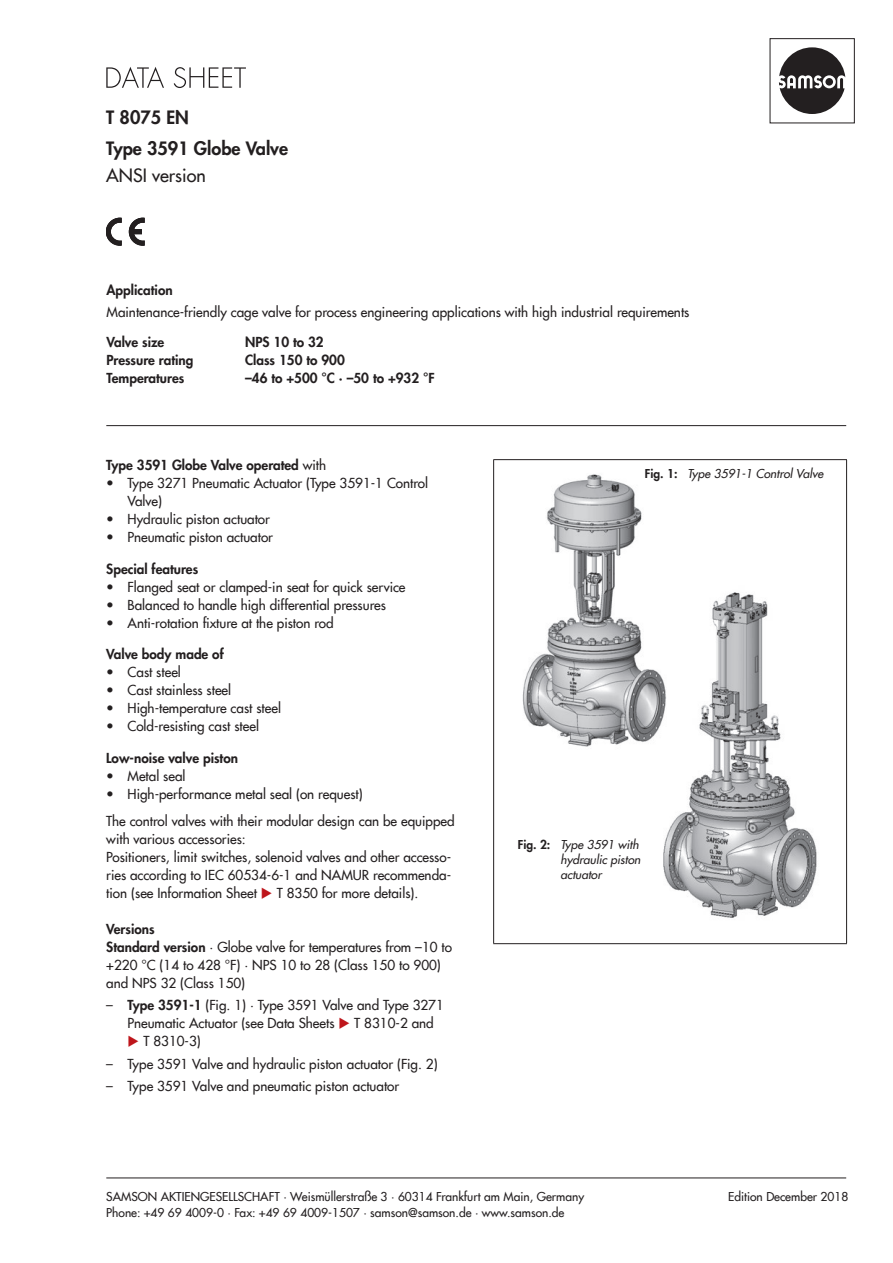
<style>
.page{position:relative;width:893px;height:1263px;background:#fff}
.page>*{position:absolute;margin:0;border:0;box-sizing:border-box;transform-origin:0 0}
.t1{font:800 18px "Futura Com";color:#231f20}
.t2{font:500 18px "Futura Com";color:#231f20}
.t3{font:500 13.5px/18px "Futura Com";color:#231f20}
.t4{font:800 13.5px "Futura Com";color:#231f20}
.t5{font:500 12px/16.5px "Futura Com";color:#231f20}
.t6{font:italic 500 12px/15px "Futura Com";color:#231f20}
.s1{font-weight:500}
.s2{font-family:"Futura";font-weight:400}
.s3{color:#be151b}
.s4{font-weight:800}
.s5{font-weight:800;font-style:normal}
</style>
<div class="page">
<svg style="left:106px;top:67px;width:140px;height:21px"></svg>
<div style="left:770px;top:38px;width:85px;height:85px;border:1px solid #231f20"></div>
<svg style="left:779px;top:47px;width:66px;height:67px"></svg>
<hr style="left:106px;top:425px;width:740px;height:1px;background:#231f20">
<hr style="left:106px;top:1177px;width:740px;height:1px;background:#231f20">
<svg style="left:106px;top:218px;width:15px;height:27px"></svg>
<svg style="left:129px;top:218px;width:15px;height:27px"></svg>
<hr style="left:131px;top:230px;width:10px;height:4px;background:#231f20">
<hr style="left:493px;top:459px;width:354px;height:1px;background:#231f20">
<hr style="left:493px;top:460px;width:1px;height:483px;background:#231f20">
<hr style="left:846px;top:460px;width:1px;height:483px;background:#231f20">
<hr style="left:493px;top:943px;width:354px;height:1px;background:#231f20">
<img style="left:663px;top:592px;width:154px;height:326px">
<img style="left:522px;top:474px;width:156px;height:283px">
<h1 class="t1" style="left:106px;top:103px;width:84px">T 8075 EN</h1>
<h1 class="t1" style="left:106px;top:135px;width:183px">Type 3591 Globe Valve</h1>
<h1 class="t2" style="left:106px;top:162px;width:101px">ANSI version</h1>
<p class="t4" style="left:107px;top:280px;width:68px">Application</p>
<p class="t3" style="left:107px;top:303px;width:584px">Maintenance-friendly cage valve for process engineering applications with high industrial requirements</p>
<p class="t4" style="left:107px;top:331px;width:59px">Valve size</p>
<p class="t4" style="left:245px;top:331px;width:80px">NPS 10 to 32</p>
<p class="t4" style="left:107px;top:349px;width:88px">Pressure rating</p>
<p class="t4" style="left:245px;top:349px;width:101px">Class 150 to 900</p>
<p class="t4" style="left:107px;top:367px;width:79px">Temperatures</p>
<p class="t4" style="left:245px;top:367px;width:191px">–46 to +500 °C · –50 to +932 °F</p>
<p class="t4" style="left:106px;top:455px;width:221px">Type 3591 Globe Valve operated <span class="s1">with</span></p>
<p class="t3" style="left:128px;top:474px;width:302px;text-indent:-21px"><span class="s2">•</span> Type 3271 Pneumatic Actuator (Type 3591-1 Control<br>Valve)</p>
<p class="t3" style="left:106px;top:510px;width:165px"><span class="s2">•</span> Hydraulic piston actuator</p>
<p class="t3" style="left:106px;top:528px;width:168px"><span class="s2">•</span> Pneumatic piston actuator</p>
<p class="t4" style="left:106px;top:559px;width:93px">Special features</p>
<p class="t3" style="left:106px;top:577px;width:301px"><span class="s2">•</span> Flanged seat or clamped-in seat for quick service</p>
<p class="t3" style="left:106px;top:595px;width:281px"><span class="s2">•</span> Balanced to handle high differential pressures</p>
<p class="t3" style="left:106px;top:613px;width:229px"><span class="s2">•</span> Anti-rotation fixture at the piston rod</p>
<p class="t4" style="left:106px;top:644px;width:119px">Valve body made of</p>
<p class="t3" style="left:106px;top:663px;width:76px"><span class="s2">•</span> Cast steel</p>
<p class="t3" style="left:106px;top:681px;width:126px"><span class="s2">•</span> Cast stainless steel</p>
<p class="t3" style="left:106px;top:699px;width:176px"><span class="s2">•</span> High-temperature cast steel</p>
<p class="t3" style="left:106px;top:717px;width:154px"><span class="s2">•</span> Cold-resisting cast steel</p>
<p class="t4" style="left:106px;top:747px;width:133px">Low-noise valve piston</p>
<p class="t3" style="left:106px;top:766px;width:81px"><span class="s2">•</span> Metal seal</p>
<p class="t3" style="left:106px;top:780px;width:350px;line-height:27px"><span class="s2">•</span> High-performance metal seal (on request)<br>The control valves with their modular design can be equipped</p>
<p class="t3" style="left:106px;top:829px;width:346px">with various accessories:<br>Positioners, limit switches, solenoid valves and other accesso&shy;ries according to IEC 60534-6-1 and NAMUR recommenda&shy;tion (see Information Sheet <span class="s3">◆</span> T 8350 for more details).</p>
<p class="t3" style="left:106px;top:919px;width:347px"><span class="s4">Versions<br>Standard version</span> · Globe valve for temperatures from –10 to +220 °C (14 to 428 °F) · NPS 10 to 28 (Class 150 to 900) and NPS 32 (Class 150)</p>
<p class="t3" style="left:128px;top:996px;width:318px;text-indent:-21px"><span class="s2">–</span> <span class="s4">Type 3591-1</span> (Fig. 1) · Type 3591 Valve and Type 3271<br>Pneumatic Actuator (see Data Sheets <span class="s3">◆</span> T 8310-2 and</p>
<p class="t3" style="left:128px;top:1032px;width:75px"><span class="s3">◆</span> T 8310‑3)</p>
<p class="t3" style="left:106px;top:1054px;width:333px"><span class="s2">–</span> Type 3591 Valve and hydraulic piston actuator (Fig. 2)</p>
<p class="t3" style="left:106px;top:1077px;width:294px"><span class="s2">–</span> Type 3591 Valve and pneumatic piston actuator</p>
<p class="t6" style="left:645px;top:465px;width:180px"><span class="s5">Fig. 1:</span> Type 3591-1 Control Valve</p>
<p class="t6" style="left:560px;top:836px;width:82px;text-indent:-43px"><span class="s5">Fig. 2:</span> Type 3591 with hydraulic piston actuator</p>
<p class="t5" style="left:106px;top:1187px;width:479px">SAMSON AKTIENGESELLSCHAFT · Weismüllerstraße 3 · 60314 Frankfurt am Main, Germany<br>Phone: +49 69 4009-0 · Fax: +49 69 4009-1507 · samson@samson.de · www.samson.de</p>
<p class="t5" style="left:728px;top:1187px;width:122px">Edition December 2018</p>
</div>
